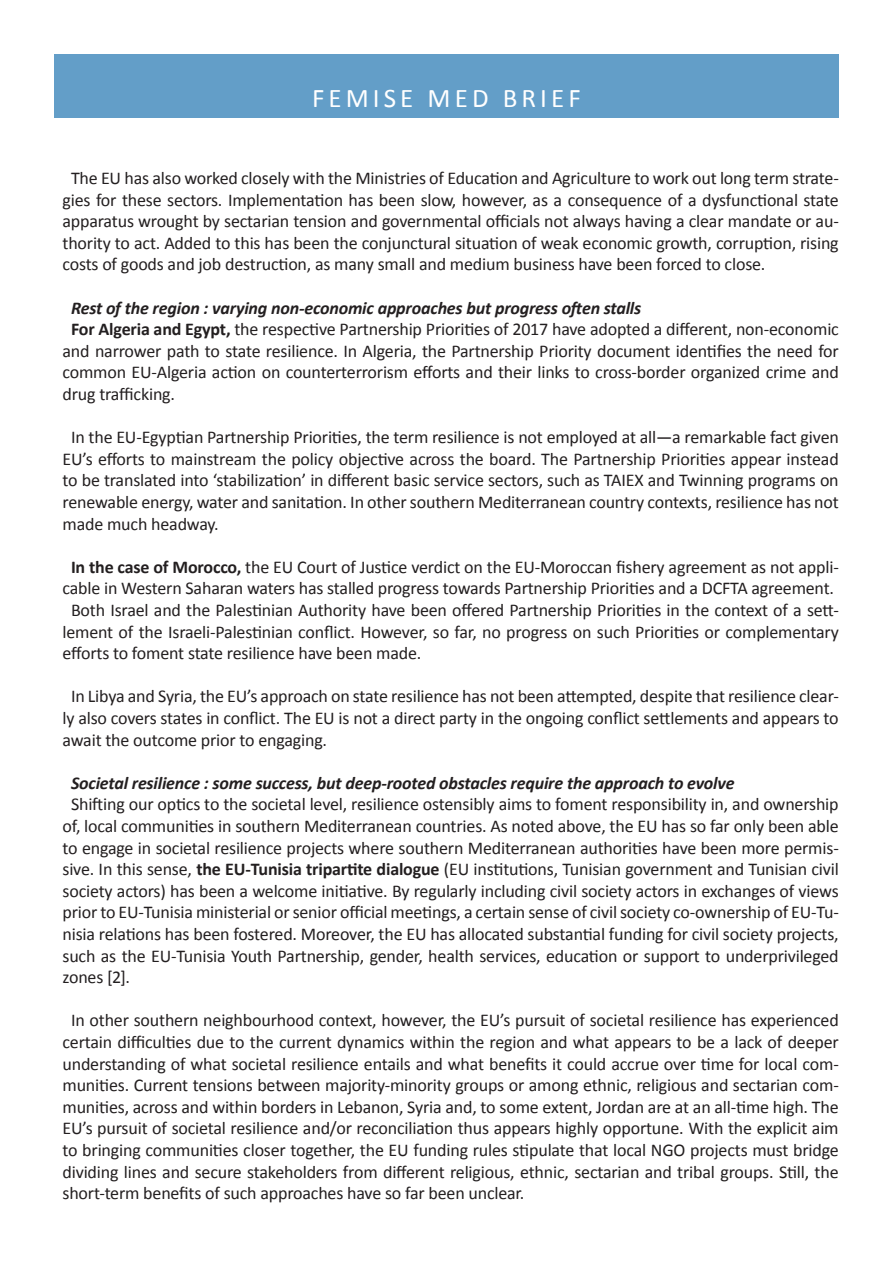
<style>
.page{position:relative;width:893px;height:1263px;background:#fff}
.page>*{position:absolute;margin:0;border:0;box-sizing:border-box;transform-origin:0 0}
.t1{font:27px "Calibri";letter-spacing:.15em;color:#fff}
.t2{font:18px/21.6px "Calibri";letter-spacing:-.01em;color:#231f20;text-align:justify}
.t3{font:italic 700 18px "Calibri";letter-spacing:-.01em;color:#231f20}
.s1{font-weight:700}
</style>
<div class="page">
<div style="left:54px;top:54px;width:785px;height:64px;background:#639ec8"></div>
<p class="t1" style="left:312px;top:81px;width:270px">FEMISE MED BRIEF</p>
<p class="t2" style="left:63px;top:167px;width:778px;text-indent:9px">The EU has also worked closely with the Ministries of Education and Agriculture to work out long term strate&shy;gies for these sectors. Implementation has been slow, however, as a consequence of a dysfunctional state apparatus wrought by sectarian tension and governmental officials not always having a clear mandate or au&shy;thority to act. Added to this has been the conjunctural situation of weak economic growth, corruption, rising costs of goods and job destruction, as many small and medium business have been forced to close.</p>
<p class="t3" style="left:71px;top:296px;width:572px">Rest of the region : varying non-economic approaches but progress often stalls</p>
<p class="t2" style="left:63px;top:318px;width:778px;text-indent:9px"><span class="s1">For Algeria and Egypt,</span> the respective Partnership Priorities of 2017 have adopted a different, non-economic and narrower path to state resilience. In Algeria, the Partnership Priority document identifies the need for common EU-Algeria action on counterterrorism efforts and their links to cross-border organized crime and drug trafficking.</p>
<p class="t2" style="left:63px;top:426px;width:778px;text-indent:9px">In the EU-Egyptian Partnership Priorities, the term resilience is not employed at all—a remarkable fact given EU’s efforts to mainstream the policy objective across the board. The Partnership Priorities appear instead to be translated into ‘stabilization’ in different basic service sectors, such as TAIEX and Twinning programs on renewable energy, water and sanitation. In other southern Mediterranean country contexts, resilience has not made much headway.</p>
<p class="t2" style="left:63px;top:556px;width:778px;text-align:center"><span class="s1">In the case of Morocco,</span> the EU Court of Justice verdict on the EU-Moroccan fishery agreement as not appli&shy;cable in Western Saharan waters has stalled progress towards Partnership Priorities and a DCFTA agreement.</p>
<p class="t2" style="left:63px;top:599px;width:778px;text-indent:9px">Both Israel and the Palestinian Authority have been offered Partnership Priorities in the context of a sett&shy;lement of the Israeli-Palestinian conflict. However, so far, no progress on such Priorities or complementary efforts to foment state resilience have been made.</p>
<p class="t2" style="left:63px;top:686px;width:778px;text-indent:9px">In Libya and Syria, the EU’s approach on state resilience has not been attempted, despite that resilience clear&shy;ly also covers states in conflict. The EU is not a direct party in the ongoing conflict settlements and appears to await the outcome prior to engaging.</p>
<p class="t3" style="left:71px;top:771px;width:665px">Societal resilience : some success, but deep-rooted obstacles require the approach to evolve</p>
<p class="t2" style="left:63px;top:794px;width:778px;text-indent:9px">Shifting our optics to the societal level, resilience ostensibly aims to foment responsibility in, and ownership of, local communities in southern Mediterranean countries. As noted above, the EU has so far only been able to engage in societal resilience projects where southern Mediterranean authorities have been more permis&shy;sive. In this sense, <span class="s1">the EU-Tunisia tripartite dialogue</span> (EU institutions, Tunisian government and Tunisian civil society actors) has been a welcome initiative. By regularly including civil society actors in exchanges of views prior to EU-Tunisia ministerial or senior official meetings, a certain sense of civil society co-ownership of EU-Tu&shy;nisia relations has been fostered. Moreover, the EU has allocated substantial funding for civil society projects, such as the EU-Tunisia Youth Partnership, gender, health services, education or support to underprivileged zones [2].</p>
<p class="t2" style="left:63px;top:1010px;width:778px;text-indent:9px">In other southern neighbourhood context, however, the EU’s pursuit of societal resilience has experienced certain difficulties due to the current dynamics within the region and what appears to be a lack of deeper understanding of what societal resilience entails and what benefits it could accrue over time for local com&shy;munities. Current tensions between majority-minority groups or among ethnic, religious and sectarian com&shy;munities, across and within borders in Lebanon, Syria and, to some extent, Jordan are at an all-time high. The EU’s pursuit of societal resilience and/or reconciliation thus appears highly opportune. With the explicit aim to bringing communities closer together, the EU funding rules stipulate that local NGO projects must bridge dividing lines and secure stakeholders from different religious, ethnic, sectarian and tribal groups. Still, the short-term benefits of such approaches have so far been unclear.</p>
</div>
